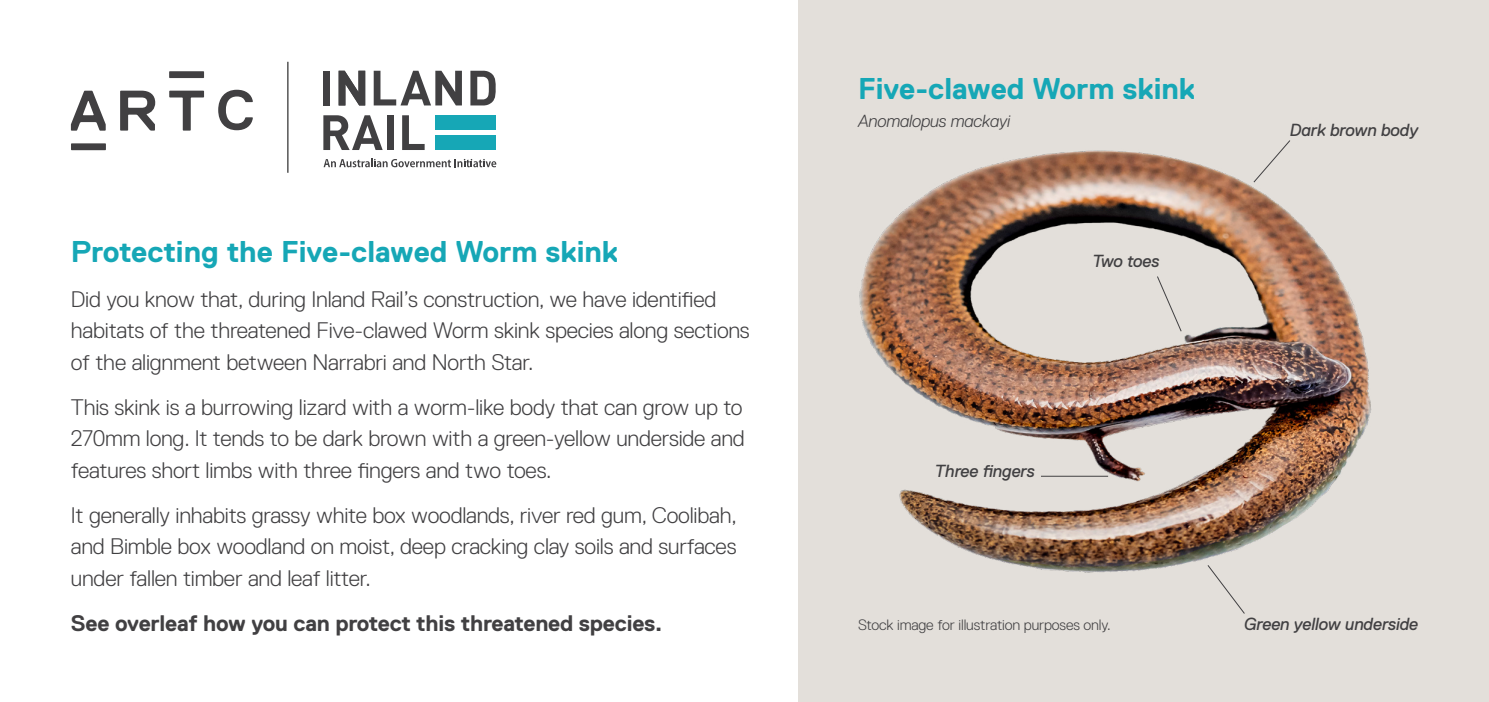
<style>
.page{position:relative;width:1489px;height:702px;background:#fff}
.page>*{position:absolute;margin:0;border:0;box-sizing:border-box;transform-origin:0 0}
.t1{font:700 30px "Replica LL";color:#16a7b6}
.t2{font:300 22.5px/31.2px "Replica LL";letter-spacing:-.01em;color:#414042;text-align:justify}
.t3{font:700 22.5px "Replica LL";letter-spacing:-.01em;color:#414042}
.t4{font:italic 17.5px "Replica LL";letter-spacing:-.01em;color:#414042}
.t5{font:italic 300 17.5px "Replica LL";letter-spacing:-.01em;color:#414042}
.t6{font:300 15px "Replica LL";letter-spacing:-.01em;color:#414042}
</style>
<div class="page">
<div style="left:798px;top:0;width:690px;height:702px;background:#e3dfda"></div>
<hr style="left:287px;top:62px;width:1px;height:111px;background:#000">
<svg style="left:71px;top:143px;width:35px;height:7px"></svg>
<svg style="left:169px;top:71px;width:35px;height:7px"></svg>
<svg style="left:71px;top:91px;width:35px;height:40px"></svg>
<svg style="left:169px;top:91px;width:35px;height:40px"></svg>
<svg style="left:120px;top:91px;width:35px;height:40px"></svg>
<svg style="left:218px;top:90px;width:35px;height:40px"></svg>
<svg style="left:374px;top:71px;width:88px;height:34px"></svg>
<svg style="left:470px;top:71px;width:26px;height:34px"></svg>
<svg style="left:323px;top:115px;width:59px;height:35px"></svg>
<div style="left:387px;top:115px;width:6px;height:35px;background:#414042"></div>
<svg style="left:402px;top:115px;width:22px;height:35px"></svg>
<div style="left:435px;top:115px;width:60px;height:14px;background:#16a7b6"></div>
<div style="left:435px;top:136px;width:60px;height:14px;background:#16a7b6"></div>
<svg style="left:323px;top:159px;width:173px;height:8px"></svg>
<div style="left:323px;top:71px;width:7px;height:34px;background:#414042"></div>
<svg style="left:338px;top:71px;width:27px;height:34px"></svg>
<img style="left:859px;top:140px;width:513px;height:433px">
<svg style="left:1252px;top:140px;width:38px;height:43px"></svg>
<hr style="left:1040px;top:476px;width:68px;height:1px;background:#414042">
<svg style="left:1156px;top:276px;width:25px;height:56px"></svg>
<svg style="left:1206px;top:564px;width:39px;height:50px"></svg>
<h4 class="t1" style="left:858px;top:72px;width:338px">Five-clawed Worm skink</h4>
<p class="t5" style="left:858px;top:111px;width:154px">Anomalopus mackayi</p>
<p class="t4" style="left:1289px;top:120px;width:130px">Dark brown body</p>
<h4 class="t1" style="left:71px;top:235px;width:548px">Protecting the Five-clawed Worm skink</h4>
<p class="t2" style="left:71px;top:284px;width:680px;text-align:left">Did you know that, during Inland Rail’s construction, we have identifed habitats of the threatened Five-clawed Worm skink species along sections of the alignment between Narrabri and North Star.</p>
<p class="t2" style="left:71px;top:392px;width:675px">This skink is a burrowing lizard with a worm-like body that can grow up to 270mm long. It tends to be dark brown with a green-yellow underside and features short limbs with three fngers and two toes.</p>
<p class="t2" style="left:71px;top:500px;width:667px">It generally inhabits grassy white box woodlands, river red gum, Coolibah, and Bimble box woodland on moist, deep cracking clay soils and surfaces under fallen timber and leaf litter.</p>
<p class="t3" style="left:71px;top:610px;width:593px">See overleaf how you can protect this threatened species.</p>
<p class="t4" style="left:1244px;top:614px;width:175px">Green yellow underside</p>
<p class="t4" style="left:1092px;top:251px;width:69px">Two toes</p>
<p class="t4" style="left:934px;top:461px;width:101px">Three fngers</p>
<p class="t6" style="left:858px;top:616px;width:254px">Stock image for illustration purposes only.</p>
</div>
